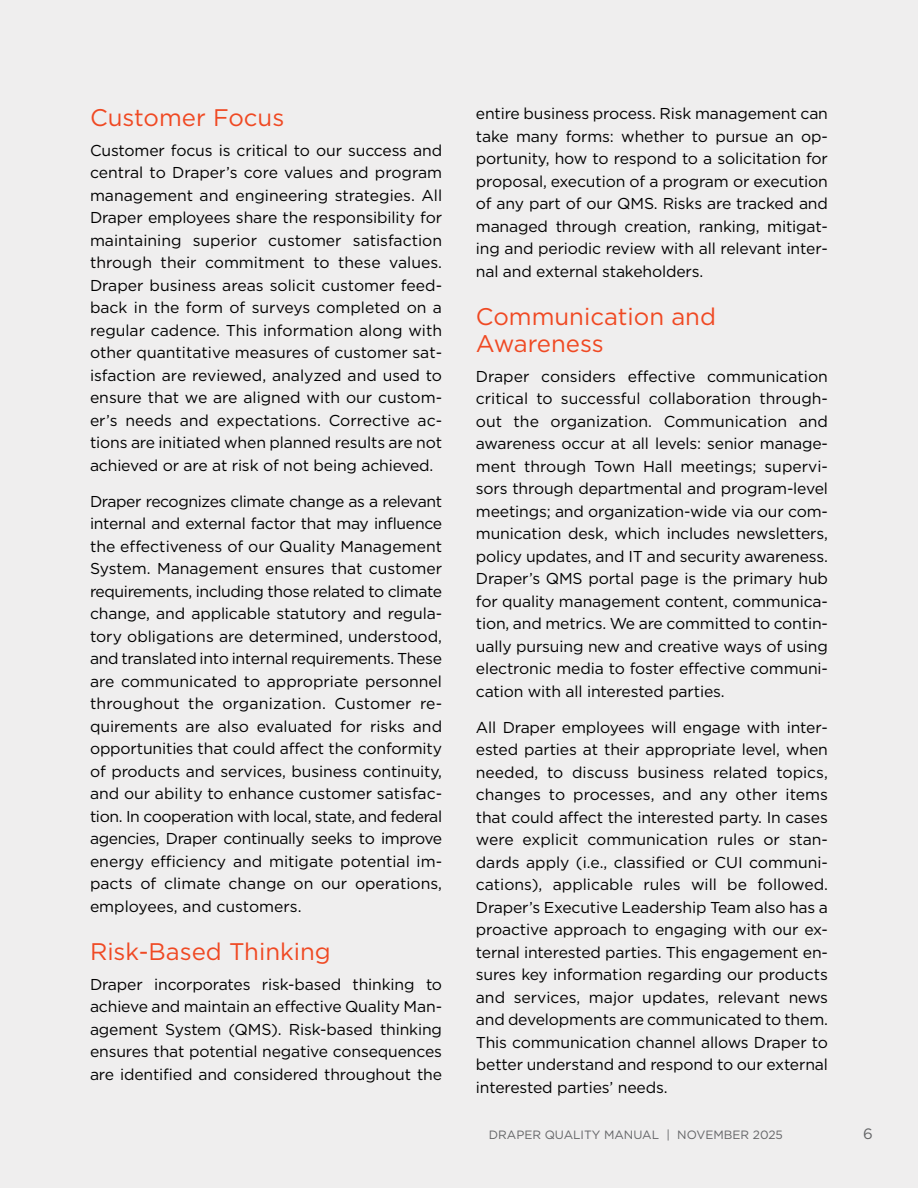
<style>
.page{position:relative;width:918px;height:1188px;background:#efeeee}
.page>*{position:absolute;margin:0;border:0;box-sizing:border-box;transform-origin:0 0}
.t1{font:24px/27px "Gotham";color:#ef4923}
.t2{font:15.75px/22.5px "Gotham";letter-spacing:-.01em;color:#000;text-align:justify}
.t3{font:15px "Gotham";color:#636466}
.t4{font:12px "Gotham";color:#636466}
</style>
<div class="page">
<h1 class="t1" style="left:90px;top:103px;width:196px">Customer Focus</h1>
<p class="t2" style="left:90px;top:138px;width:354px">Customer focus is critical to our success and central to Draper’s core values and program management and engineering strategies. All Draper employees share the responsibility for maintaining superior customer satisfaction through their commitment to these values.<br>Draper business areas solicit customer feed&shy;back in the form of surveys completed on a regular cadence. This information along with other quantitative measures of customer sat&shy;isfaction are reviewed, analyzed and used to ensure that we are aligned with our custom&shy;er’s needs and expectations. Corrective ac&shy;tions are initiated when planned results are not achieved or are at risk of not being achieved.</p>
<p class="t2" style="left:90px;top:489px;width:354px">Draper recognizes climate change as a relevant internal and external factor that may influence the effectiveness of our Quality Management System. Management ensures that customer requirements, including those related to climate change, and applicable statutory and regula&shy;tory obligations are determined, understood, and translated into internal requirements. These are communicated to appropriate personnel throughout the organization. Customer re&shy;quirements are also evaluated for risks and opportunities that could affect the conformity of products and services, business continuity, and our ability to enhance customer satisfac&shy;tion. In cooperation with local, state, and federal agencies, Draper continually seeks to improve energy efficiency and mitigate potential im&shy;pacts of climate change on our operations, employees, and customers.</p>
<h1 class="t1" style="left:90px;top:937px;width:242px">Risk-Based Thinking</h1>
<p class="t2" style="left:90px;top:972px;width:354px">Draper incorporates risk-based thinking to achieve and maintain an effective Quality Man&shy;agement System (QMS). Risk-based thinking ensures that potential negative consequences are identified and considered throughout the</p>
<p class="t2" style="left:476px;top:102px;width:354px">entire business process. Risk management can take many forms: whether to pursue an op&shy;portunity, how to respond to a solicitation for proposal, execution of a program or execution of any part of our QMS. Risks are tracked and managed through creation, ranking, mitigat&shy;ing and periodic review with all relevant inter&shy;nal and external stakeholders.</p>
<h1 class="t1" style="left:476px;top:303px;width:242px">Communication and<br>Awareness</h1>
<p class="t2" style="left:476px;top:365px;width:354px">Draper considers effective communication critical to successful collaboration through&shy;out the organization. Communication and awareness occur at all levels: senior manage&shy;ment through Town Hall meetings; supervi&shy;sors through departmental and program-level meetings; and organization-wide via our com&shy;munication desk, which includes newsletters, policy updates, and IT and security awareness.<br>Draper’s QMS portal page is the primary hub for quality management content, communica&shy;tion, and metrics. We are committed to contin&shy;ually pursuing new and creative ways of using electronic media to foster effective communi&shy;cation with all interested parties.</p>
<p class="t2" style="left:476px;top:716px;width:354px">All Draper employees will engage with inter&shy;ested parties at their appropriate level, when needed, to discuss business related topics, changes to processes, and any other items that could affect the interested party. In cases were explicit communication rules or stan&shy;dards apply (i.e., classified or CUI communi&shy;cations), applicable rules will be followed.<br>Draper’s Executive Leadership Team also has a proactive approach to engaging with our ex&shy;ternal interested parties. This engagement en&shy;sures key information regarding our products and services, major updates, relevant news and developments are communicated to them.<br>This communication channel allows Draper to better understand and respond to our external interested parties’ needs.</p>
<p class="t4" style="left:489px;top:1129px;width:296px">DRAPER QUALITY MANUAL | NOVEMBER 2025</p>
<p class="t3" style="left:863px;top:1126px;width:11px">6</p>
</div>
